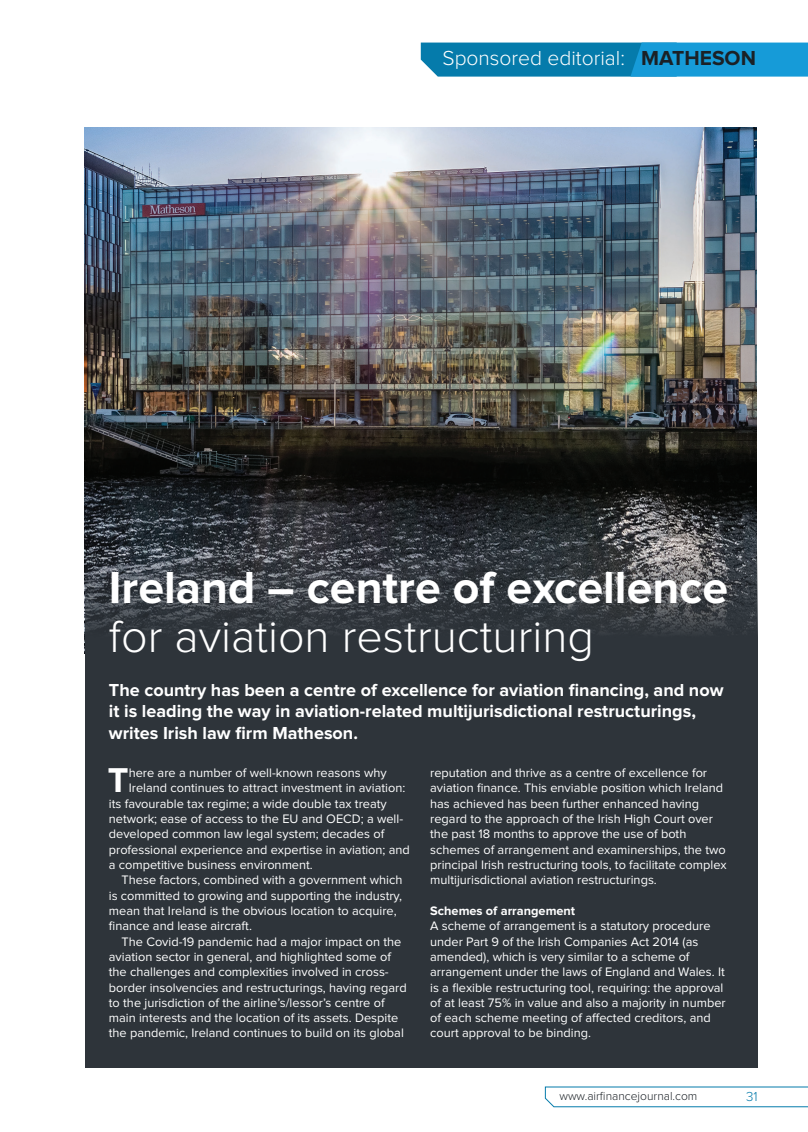
<style>
.page{position:relative;width:808px;height:1132px;background:#fff}
.page>*{position:absolute;margin:0;border:0;box-sizing:border-box;transform-origin:0 0}
.Headline{font:700 46.5px/49.5px "Proxima Nova";color:#fff}
.Body_copy{font:700 35.7px "Proxima Nova";color:#fff}
.t1{font:300 21px "Proxima Nova";color:#fff}
.Sub_Head{font:700 18px/21.6px "Proxima Nova";color:#fff}
.t2{font:300 13.5px "Proxima Nova";color:#057bab}
.Body_copy-2{font:12.75px/15.3px "Proxima Nova";color:#fff}
.B_Head{font:700 12.75px "Proxima Nova";color:#fff}
.t3{font:300 12px "Proxima Nova";color:#1b2126}
.s1{font-weight:700;color:#1b2126}
.s2{font-weight:300}
</style>
<div class="page">
<svg style="left:545px;top:1086px;width:263px;height:21px"></svg>
<img style="left:85px;top:128px;width:672px;height:419px">
<div style="left:85px;top:642px;width:672px;height:425px;background:#2e343a"></div>
<svg style="left:421px;top:43px;width:387px;height:34px;background:#128bc0"></svg>
<svg style="left:85px;top:547px;width:672px;height:95px;background:#3e4248"></svg>
<p class="t1" style="left:442px;top:49px;width:315px">Sponsored editorial: <span class="s1">MATHESON</span></p>
<p class="Headline" style="left:109px;top:564px;width:621px">Ireland – centre of excellence <span class="s2">for aviation restructuring</span></p>
<p class="Sub_Head" style="left:109px;top:679px;width:616px">The country has been a centre of excellence for aviation financing, and now it is leading the way in aviation-related multijurisdictional restructurings, writes Irish law firm Matheson.</p>
<p class="Body_copy" style="left:108px;top:764px;width:22px">T</p>
<p class="Body_copy-2" style="left:129px;top:765px;width:259px">here are a number of well-known reasons why</p>
<p class="Body_copy-2" style="left:129px;top:780px;width:278px">Ireland continues to attract investment in aviation:</p>
<p class="Body_copy-2" style="left:109px;top:796px;width:279px">its favourable tax regime; a wide double tax treaty</p>
<p class="Body_copy-2" style="left:109px;top:811px;width:296px">network; ease of access to the EU and OECD; a well-</p>
<p class="Body_copy-2" style="left:109px;top:826px;width:277px">developed common law legal system; decades of</p>
<p class="Body_copy-2" style="left:109px;top:842px;width:303px">professional experience and expertise in aviation; and</p>
<p class="Body_copy-2" style="left:109px;top:857px;width:205px">a competitive business environment.</p>
<p class="Body_copy-2" style="left:109px;top:872px;width:295px;text-indent:13px">These factors, combined with a government which is committed to growing and supporting the industry, mean that Ireland is the obvious location to acquire, finance and lease aircraft.</p>
<p class="Body_copy-2" style="left:109px;top:933px;width:299px;text-indent:13px">The Covid-19 pandemic had a major impact on the aviation sector in general, and highlighted some of the challenges and complexities involved in cross&shy;border insolvencies and restructurings, having regard to the jurisdiction of the airline’s/lessor’s centre of main interests and the location of its assets. Despite the pandemic, Ireland continues to build on its global</p>
<p class="Body_copy-2" style="left:430px;top:765px;width:298px">reputation and thrive as a centre of excellence for aviation finance. This enviable position which Ireland has achieved has been further enhanced having regard to the approach of the Irish High Court over the past 18 months to approve the use of both schemes of arrangement and examinerships, the two principal Irish restructuring tools, to facilitate complex multijurisdictional aviation restructurings.</p>
<p class="B_Head" style="left:430px;top:904px;width:147px">Schemes of arrangement</p>
<p class="Body_copy-2" style="left:430px;top:918px;width:297px">A scheme of arrangement is a statutory procedure under Part 9 of the Irish Companies Act 2014 (as amended), which is very similar to a scheme of arrangement under the laws of England and Wales. It is a flexible restructuring tool, requiring: the approval of at least 75% in value and also a majority in number of each scheme meeting of affected creditors, and court approval to be binding.</p>
<p class="t3" style="left:559px;top:1089px;width:140px">www.airfinancejournal.com</p>
<p class="t2" style="left:746px;top:1089px;width:13px">31</p>
</div>
